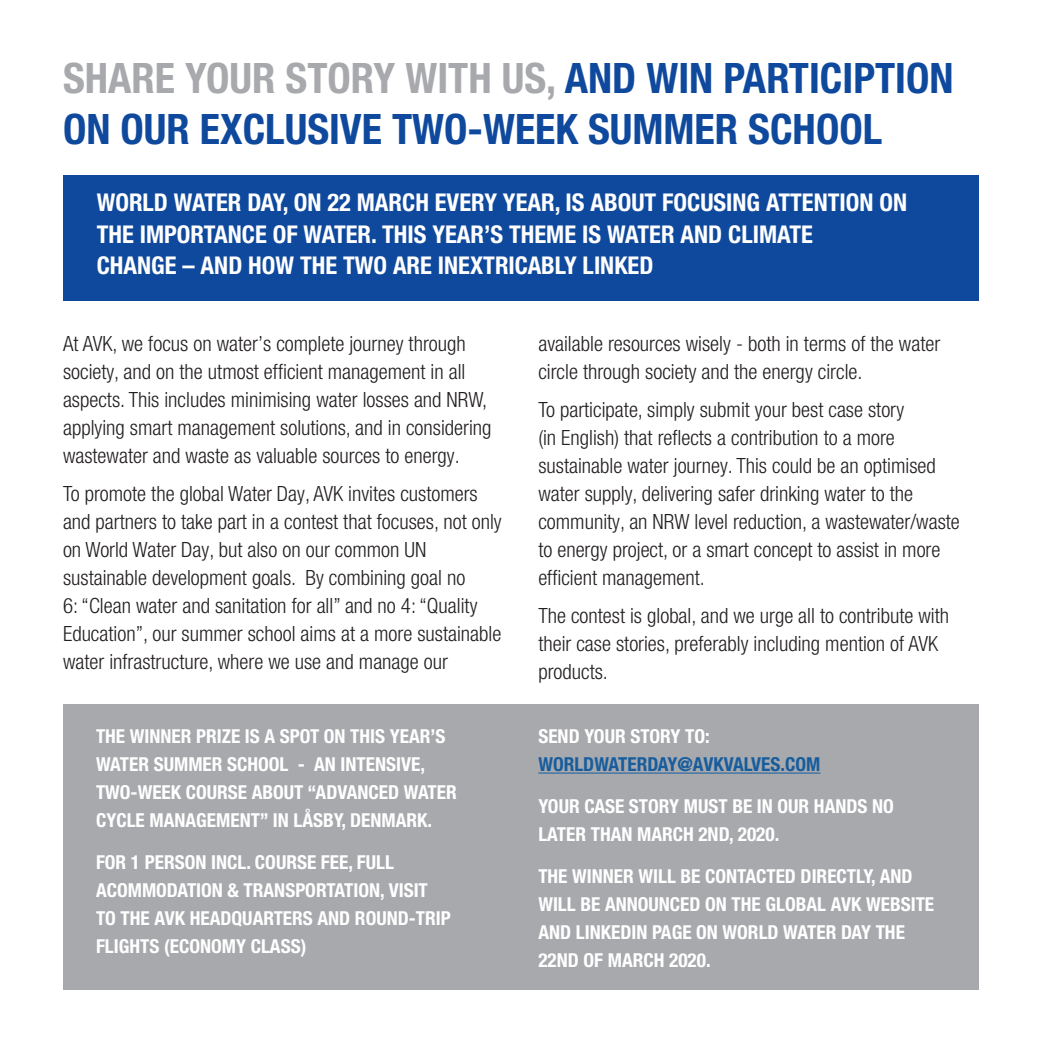
<style>
.page{position:relative;width:1042px;height:1042px;background:#fff}
.page>*{position:absolute;margin:0;border:0;box-sizing:border-box;transform-origin:0 0}
.t1{font:700 condensed 42px/50.8px "Helvetica Neue LT Pro";color:#0f499d}
.t2{font:700 condensed 24.5px/31.5px "Helvetica Neue LT Pro";color:#fff}
.t3{font:300 condensed 21px/28px "Helvetica Neue LT Pro";color:#231f20}
.t4{font:700 condensed 19.25px/28px "Helvetica Neue LT Pro";color:#fff}
.t5{font:700 condensed 19.25px "Helvetica Neue LT Pro";color:#175d9e}
.s1{color:#a8a9ad}
</style>
<div class="page">
<div style="left:63px;top:175px;width:916px;height:125px;background:#0f499d"></div>
<div style="left:63px;top:704px;width:916px;height:286px;background:#a8a9ad"></div>
<hr style="left:538px;top:772px;width:282px;height:1px;background:#175d9e">
<p class="t1" style="left:63px;top:52px;width:892px"><span class="s1">SHARE YOUR STORY WITH US,</span> AND WIN PARTICIPTION<br>ON OUR EXCLUSIVE TWO-WEEK SUMMER SCHOOL</p>
<p class="t2" style="left:97px;top:186px;width:812px">WORLD WATER DAY, ON 22 MARCH EVERY YEAR, IS ABOUT FOCUSING ATTENTION ON<br>THE IMPORTANCE OF WATER. THIS YEAR’S THEME IS WATER AND CLIMATE</p>
<p class="t2" style="left:97px;top:249px;width:558px">CHANGE – AND HOW THE TWO ARE INEXTRICABLY LINKED</p>
<p class="t3" style="left:63px;top:329px;width:430px">At AVK, we focus on water’s complete journey through society, and on the utmost efficient management in all aspects. This includes minimising water losses and NRW, applying smart management solutions, and in considering wastewater and waste as valuable sources to energy.</p>
<p class="t3" style="left:63px;top:479px;width:440px">To promote the global Water Day, AVK invites customers and partners to take part in a contest that focuses, not only on World Water Day, but also on our common UN sustainable development goals. By combining goal no<br>6: “Clean water and sanitation for all” and no 4: “Quality Education”, our summer school aims at a more sustainable water infrastructure, where we use and manage our</p>
<p class="t4" style="left:96px;top:722px;width:351px">THE WINNER PRIZE IS A SPOT ON THIS YEAR’S<br>WATER SUMMER SCHOOL - AN INTENSIVE,</p>
<p class="t4" style="left:96px;top:778px;width:362px">TWO-WEEK COURSE ABOUT “ADVANCED WATER<br>CYCLE MANAGEMENT” IN LÅSBY, DENMARK.</p>
<p class="t4" style="left:96px;top:848px;width:299px">FOR 1 PERSON INCL. COURSE FEE, FULL</p>
<p class="t4" style="left:96px;top:876px;width:356px">ACOMMODATION &amp; TRANSPORTATION, VISIT<br>TO THE AVK HEADQUARTERS AND ROUND-TRIP<br>FLIGHTS (ECONOMY CLASS)</p>
<p class="t3" style="left:538px;top:329px;width:403px">available resources wisely - both in terms of the water circle through society and the energy circle.</p>
<p class="t3" style="left:538px;top:395px;width:423px">To participate, simply submit your best case story<br>(in English) that reflects a contribution to a more sustainable water journey. This could be an optimised water supply, delivering safer drinking water to the community, an NRW level reduction, a wastewater/waste to energy project, or a smart concept to assist in more efficient management.</p>
<p class="t3" style="left:538px;top:601px;width:412px">The contest is global, and we urge all to contribute with their case stories, preferably including mention of AVK products.</p>
<p class="t4" style="left:538px;top:722px;width:173px">SEND YOUR STORY TO:</p>
<p class="t5" style="left:538px;top:752px;width:284px">WORLDWATERDAY@AVKVALVES.COM</p>
<p class="t4" style="left:538px;top:792px;width:357px">YOUR CASE STORY MUST BE IN OUR HANDS NO<br>LATER THAN MARCH 2ND, 2020.</p>
<p class="t4" style="left:538px;top:862px;width:397px">THE WINNER WILL BE CONTACTED DIRECTLY, AND WILL BE ANNOUNCED ON THE GLOBAL AVK WEBSITE AND LINKEDIN PAGE ON WORLD WATER DAY THE 22ND OF MARCH 2020.</p>
</div>
